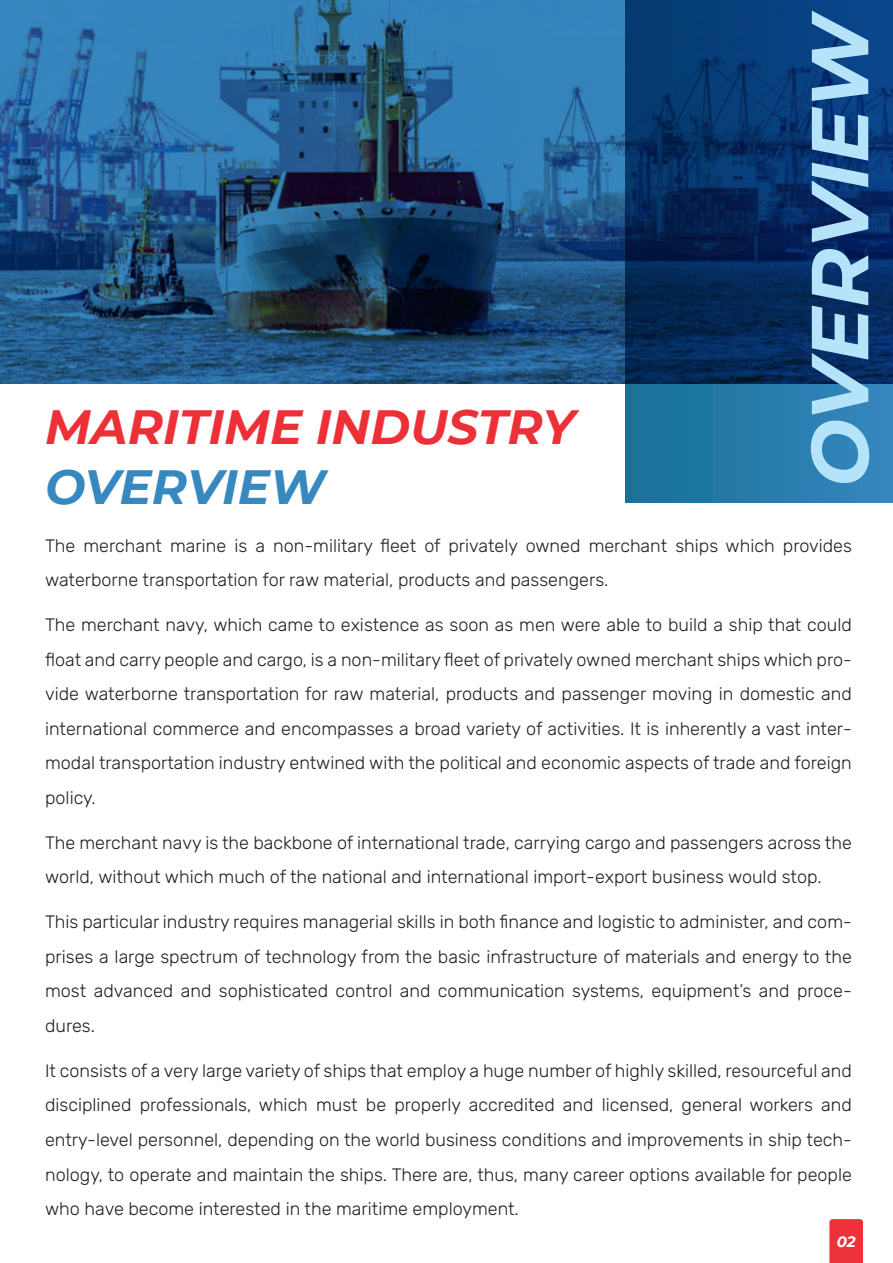
<style>
.page{position:relative;width:893px;height:1263px;background:#fff}
.page>*{position:absolute;margin:0;border:0;box-sizing:border-box;transform-origin:0 0}
.t1{font:italic 700 80.7px "Montserrat";color:#b5e3f9}
.t2{font:italic 700 48px "Montserrat";color:#ed3037}
.t3{font:italic 700 48px "Montserrat";letter-spacing:-.01em;color:#3888c0}
.t4{font:300 18px/34.5px "Rubik";color:#231f20;text-align:justify}
.t5{font:italic 700 15px "Montserrat";color:#fff}
</style>
<div class="page">
<img style="left:0;top:0;width:625px;height:384px">
<svg style="left:625px;top:0;width:268px;height:502px;background:#0d4176"></svg>
<svg style="left:829px;top:1219px;width:34px;height:44px"></svg>
<h1 class="t1" style="left:781px;top:487px;width:478px;rotate:-90deg">OVERVIEW</h1>
<h2 class="t2" style="left:45px;top:392px;width:531px">MARITIME INDUSTRY</h2>
<h2 class="t3" style="left:45px;top:452px;width:282px">OVERVIEW</h2>
<p class="t4" style="left:45px;top:529px;width:808px">The merchant marine is a non-military fleet of privately owned merchant ships which provides waterborne transportation for raw material, products and passengers.</p>
<p class="t4" style="left:45px;top:608px;width:808px">The merchant navy, which came to existence as soon as men were able to build a ship that could float and carry people and cargo, is a non-military fleet of privately owned merchant ships which pro&shy;vide waterborne transportation for raw material, products and passenger moving in domestic and international commerce and encompasses a broad variety of activities. It is inherently a vast inter&shy;modal transportation industry entwined with the political and economic aspects of trade and foreign policy.</p>
<p class="t4" style="left:45px;top:826px;width:808px">The merchant navy is the backbone of international trade, carrying cargo and passengers across the world, without which much of the national and international import-export business would stop.</p>
<p class="t4" style="left:45px;top:905px;width:808px">This particular industry requires managerial skills in both finance and logistic to administer, and com&shy;prises a large spectrum of technology from the basic infrastructure of materials and energy to the most advanced and sophisticated control and communication systems, equipment’s and proce&shy;dures.</p>
<p class="t4" style="left:45px;top:1054px;width:808px">It consists of a very large variety of ships that employ a huge number of highly skilled, resourceful and disciplined professionals, which must be properly accredited and licensed, general workers and entry-level personnel, depending on the world business conditions and improvements in ship tech&shy;nology, to operate and maintain the ships. There are, thus, many career options available for people who have become interested in the maritime employment.</p>
<p class="t5" style="left:837px;top:1231px;width:20px">02</p>
</div>
